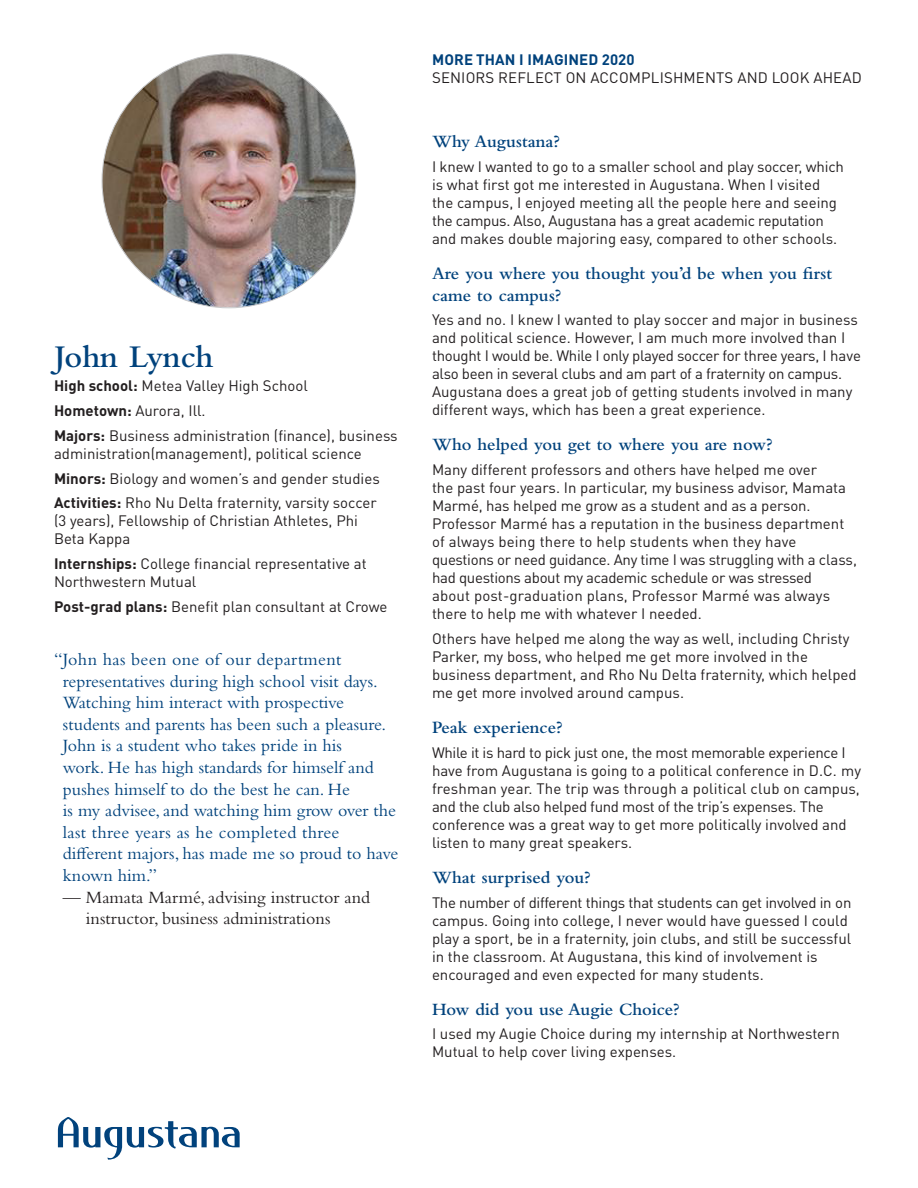
<style>
.page{position:relative;width:918px;height:1188px;background:#fff}
.page>*{position:absolute;margin:0;border:0;box-sizing:border-box;transform-origin:0 0}
.Subhead{font:600 33px "Bembo Std";color:#01427c}
.t1{font:18px/21.6px "Bembo Std";color:#01427c}
.Subhead-2{font:600 18px/21.6px "Bembo Std";color:#01427c}
.t2{font:18px/21.6px "Bembo Std";color:#231f20}
.Body_Copy{font:15px/18px "DINOT";color:#231f20}
.t3{font:700 15px "DINOT";letter-spacing:.01em;color:#01427c}
.s1{font-weight:700}
</style>
<div class="page">
<svg style="left:58px;top:1117px;width:182px;height:43px"></svg>
<img style="left:102px;top:54px;width:254px;height:253px">
<p class="Subhead" style="left:54px;top:338px;width:161px">John Lynch</p>
<p class="Body_Copy" style="left:54px;top:376px;width:255px"><span class="s1">High school:</span> Metea Valley High School</p>
<p class="Body_Copy" style="left:54px;top:401px;width:153px"><span class="s1">Hometown:</span> Aurora, Ill.</p>
<p class="Body_Copy" style="left:54px;top:426px;width:345px"><span class="s1">Majors:</span> Business administration (finance), business administration(management), political science</p>
<p class="Body_Copy" style="left:54px;top:469px;width:327px"><span class="s1">Minors:</span> Biology and women’s and gender studies</p>
<p class="Body_Copy" style="left:54px;top:493px;width:324px"><span class="s1">Activities:</span> Rho Nu Delta fraternity, varsity soccer (3 years), Fellowship of Christian Athletes, Phi<br>Beta Kappa</p>
<p class="Body_Copy" style="left:54px;top:554px;width:314px"><span class="s1">Internships:</span> College financial representative at<br>Northwestern Mutual</p>
<p class="Body_Copy" style="left:54px;top:597px;width:335px"><span class="s1">Post-grad plans:</span> Benefit plan consultant at Crowe</p>
<p class="t1" style="left:63px;top:648px;width:337px;text-indent:-9px">“John has been one of our department representatives during high school visit days.<br>Watching him interact with prospective students and parents has been such a pleasure.<br>John is a student who takes pride in his<br>work. He has high standards for himself and pushes himself to do the best he can. He<br>is my advisee, and watching him grow over the last three years as he completed three different majors, has made me so proud to have known him.”</p>
<p class="t2" style="left:86px;top:886px;width:286px;text-indent:-23px">— Mamata Marmé, advising instructor and instructor, business administrations</p>
<p class="t3" style="left:432px;top:50px;width:204px">MORE THAN I IMAGINED 2020</p>
<p class="Body_Copy" style="left:432px;top:68px;width:431px">SENIORS REFLECT ON ACCOMPLISHMENTS AND LOOK AHEAD</p>
<p class="Subhead-2" style="left:432px;top:131px;width:129px">Why Augustana?</p>
<p class="Body_Copy" style="left:432px;top:157px;width:414px">I knew I wanted to go to a smaller school and play soccer, which is what first got me interested in Augustana. When I visited the campus, I enjoyed meeting all the people here and seeing the campus. Also, Augustana has a great academic reputation and makes double majoring easy, compared to other schools.</p>
<p class="Subhead-2" style="left:432px;top:263px;width:402px">Are you where you thought you’d be when you first came to campus?</p>
<p class="Body_Copy" style="left:432px;top:310px;width:431px">Yes and no. I knew I wanted to play soccer and major in business and political science. However, I am much more involved than I thought I would be. While I only played soccer for three years, I have also been in several clubs and am part of a fraternity on campus.<br>Augustana does a great job of getting students involved in many different ways, which has been a great experience.</p>
<p class="Subhead-2" style="left:432px;top:434px;width:342px">Who helped you get to where you are now?</p>
<p class="Body_Copy" style="left:432px;top:460px;width:426px">Many different professors and others have helped me over<br>the past four years. In particular, my business advisor, Mamata Marmé, has helped me grow as a student and as a person.<br>Professor Marmé has a reputation in the business department of always being there to help students when they have questions or need guidance. Any time I was struggling with a class, had questions about my academic schedule or was stressed<br>about post-graduation plans, Professor Marmé was always there to help me with whatever I needed.</p>
<p class="Body_Copy" style="left:432px;top:629px;width:426px">Others have helped me along the way as well, including Christy Parker, my boss, who helped me get more involved in the business department, and Rho Nu Delta fraternity, which helped me get more involved around campus.</p>
<p class="Subhead-2" style="left:432px;top:717px;width:132px">Peak experience?</p>
<p class="Body_Copy" style="left:432px;top:743px;width:431px">While it is hard to pick just one, the most memorable experience I have from Augustana is going to a political conference in D.C. my freshman year. The trip was through a political club on campus, and the club also helped fund most of the trip’s expenses. The conference was a great way to get more politically involved and listen to many great speakers.</p>
<p class="Subhead-2" style="left:432px;top:866px;width:160px">What surprised you?</p>
<p class="Body_Copy" style="left:432px;top:893px;width:421px">The number of different things that students can get involved in on campus. Going into college, I never would have guessed I could play a sport, be in a fraternity, join clubs, and still be successful in the classroom. At Augustana, this kind of involvement is encouraged and even expected for many students.</p>
<p class="Subhead-2" style="left:432px;top:998px;width:249px">How did you use Augie Choice?</p>
<p class="Body_Copy" style="left:432px;top:1024px;width:409px">I used my Augie Choice during my internship at Northwestern<br>Mutual to help cover living expenses.</p>
</div>
